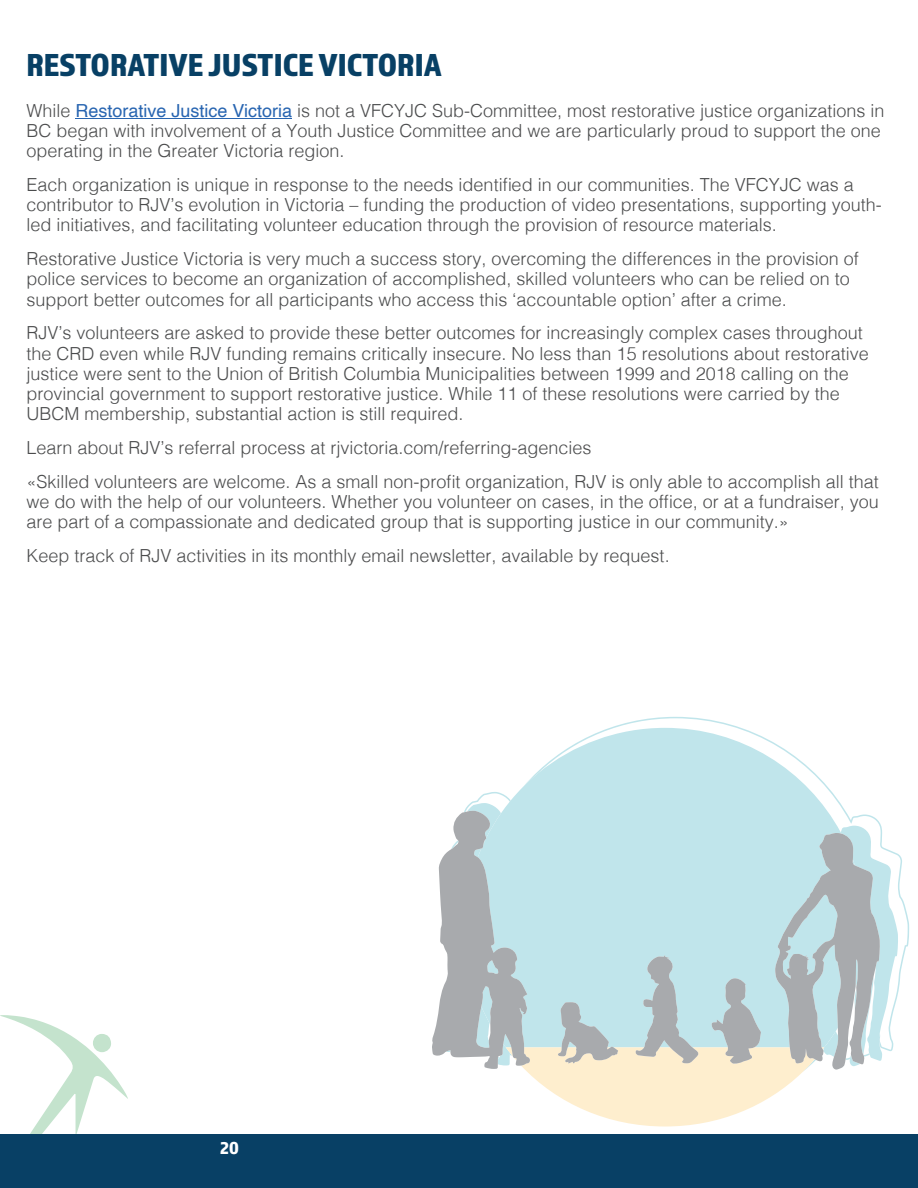
<style>
.page{position:relative;width:918px;height:1188px;background:#fff}
.page>*{position:absolute;margin:0;border:0;box-sizing:border-box;transform-origin:0 0}
.t1{font:33px "Almaq Refined";color:#084065}
.t2{font:300 18px/20.2px "Helvetica";color:#4b4c4d}
.t3{font:18px "Almaq Refined";color:#fff}
.s1{font-weight:400;color:#2865b1}
</style>
<div class="page">
<svg style="left:478px;top:728px;width:362px;height:75px;fill:#c0e5eb"></svg>
<svg style="left:432px;top:803px;width:467px;height:323px"></svg>
<hr style="left:75px;top:118px;width:217px;height:1px;background:#2865b1">
<div style="left:0;top:1134px;width:918px;height:54px;background:#084065"></div>
<svg style="left:0;top:1015px;width:128px;height:119px"></svg>
<h1 class="t1" style="left:26px;top:45px;width:417px">RESTORATIVE JUSTICE VICTORIA</h1>
<p class="t2" style="left:26px;top:99px;width:859px">While <span class="s1">Restorative Justice Victoria</span> is not a VFCYJC Sub-Committee, most restorative justice organizations in<br>BC began with involvement of a Youth Justice Committee and we are particularly proud to support the one operating in the Greater Victoria region.</p>
<p class="t2" style="left:26px;top:173px;width:857px">Each organization is unique in response to the needs identified in our communities. The VFCYJC was a contributor to RJV’s evolution in Victoria – funding the production of video presentations, supporting youth&shy;led initiatives, and facilitating volunteer education through the provision of resource materials.</p>
<p class="t2" style="left:26px;top:247px;width:834px">Restorative Justice Victoria is very much a success story, overcoming the differences in the provision of police services to become an organization of accomplished, skilled volunteers who can be relied on to support better outcomes for all participants who access this ‘accountable option’ after a crime.</p>
<p class="t2" style="left:26px;top:322px;width:844px">RJV’s volunteers are asked to provide these better outcomes for increasingly complex cases throughout the CRD even while RJV funding remains critically insecure. No less than 15 resolutions about restorative justice were sent to the Union of British Columbia Municipalities between 1999 and 2018 calling on the provincial government to support restorative justice. While 11 of these resolutions were carried by the UBCM membership, substantial action is still required.</p>
<p class="t2" style="left:26px;top:430px;width:854px;line-height:33.8px">Learn about RJV’s referral process at rjvictoria.com/referring-agencies<br>«Skilled volunteers are welcome. As a small non-profit organization, RJV is only able to accomplish all that</p>
<p class="t2" style="left:26px;top:490px;width:854px">we do with the help of our volunteers. Whether you volunteer on cases, in the office, or at a fundraiser, you are part of a compassionate and dedicated group that is supporting justice in our community.»</p>
<p class="t2" style="left:26px;top:544px;width:645px">Keep track of RJV activities in its monthly email newsletter, available by request.</p>
<p class="t3" style="left:220px;top:1137px;width:20px">20</p>
</div>
